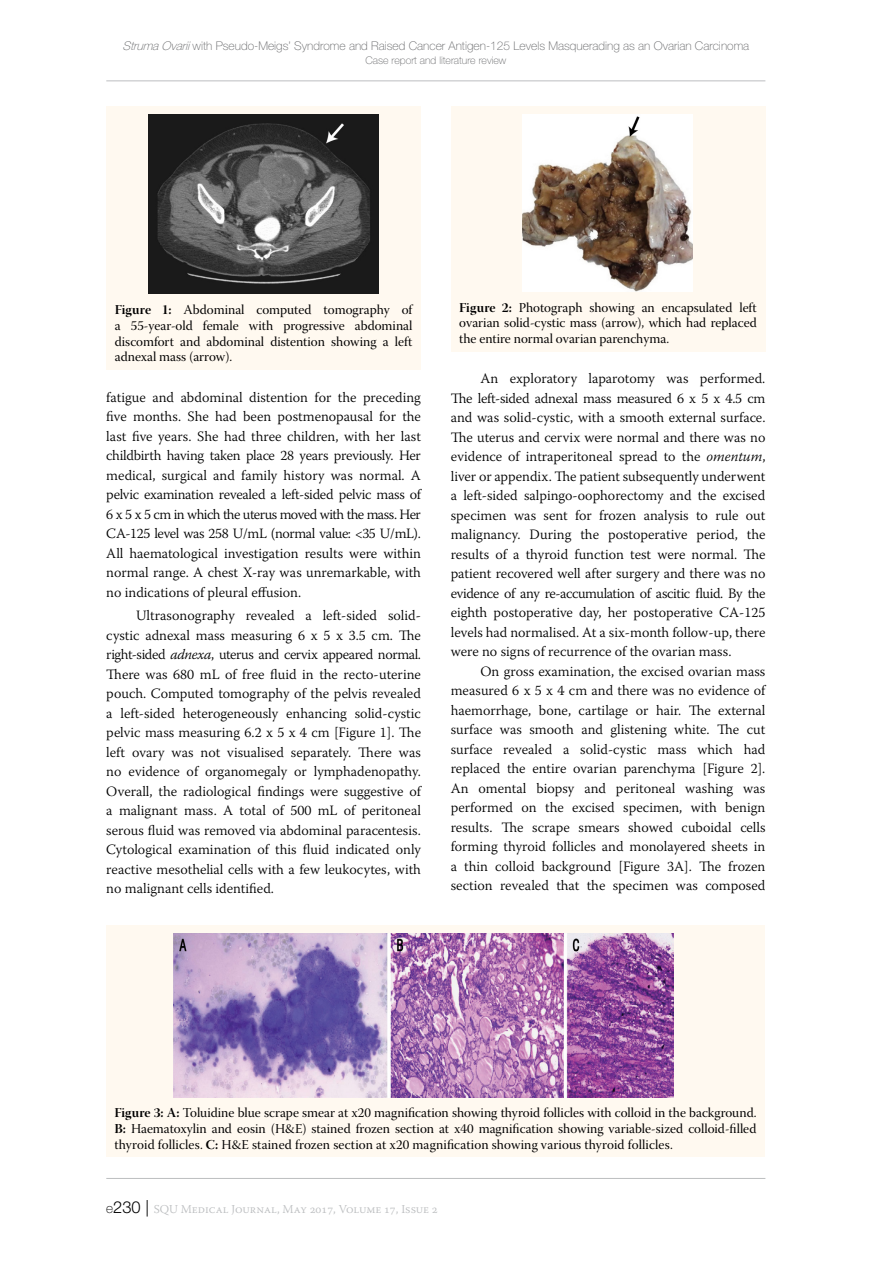
<style>
.page{position:relative;width:893px;height:1263px;background:#fff}
.page>*{position:absolute;margin:0;border:0;box-sizing:border-box;transform-origin:0 0}
.t1{font:300 14.25px/19.5px "Warnock Pro";color:#000;text-align:justify}
.t2{font:13.5px/15.8px "Warnock Pro Subh";color:#000;text-align:justify}
.t3{font:100 12px "Helvetica Neue LT Pro";color:#636466}
.t4{font:300 12px "Warnock Pro";color:#bcbec0}
.t5{font:100 10.5px "Helvetica Neue LT Pro";color:#636466}
.s1{font-style:italic}
.s2{font-family:"Warnock Pro Bold Disp"}
.s3{font-family:"Helvetica Neue LT Pro";font-weight:100;font-size:13.5px;color:#000}
.s4{font-family:"Helvetica Neue LT Pro";font-size:16.5px;color:#000}
</style>
<div class="page">
<hr style="left:106px;top:81px;width:659px;height:1px;background:#bcbec0">
<hr style="left:106px;top:1178px;width:659px;height:1px;background:#bcbec0">
<div style="left:106px;top:106px;width:315px;height:264px;background:#fff9f0"></div>
<img style="left:148px;top:115px;width:230px;height:179px">
<div style="left:106px;top:925px;width:659px;height:232px;background:#fff9f0"></div>
<img style="left:174px;top:934px;width:500px;height:163px">
<div style="left:451px;top:106px;width:314px;height:246px;background:#fff9f0"></div>
<img style="left:523px;top:115px;width:169px;height:177px">
<p class="t3" style="left:123px;top:39px;width:628px"><span class="s1">StrumaOvarii</span>with Pseudo-Meigs’ Syndrome and Raised Cancer Antigen-125 Levels Masquerading as an Ovarian Carcinoma</p>
<p class="t5" style="left:365px;top:54px;width:142px">Case report and literature review</p>
<p class="t2" style="left:115px;top:303px;width:299px"><span class="s2">Figure 1:</span> Abdominal computed tomography of a 55-year-old female with progressive abdominal discomfort and abdominal distention showing a left adnexal mass (arrow).</p>
<p class="t1" style="left:106px;top:387px;width:316px">fatigue and abdominal distention for the preceding five months. She had been postmenopausal for the last five years. She had three children, with her last childbirth having taken place 28 years previously. Her medical, surgical and family history was normal. A pelvic examination revealed a left-sided pelvic mass of 6 x 5 x 5 cm in which the uterus moved with the mass. Her CA-125 level was 258 U/mL (normal value: &lt;35 U/mL).<br>All haematological investigation results were within normal range. A chest X-ray was unremarkable, with no indications of pleural effusion.</p>
<p class="t1" style="left:106px;top:606px;width:316px;text-indent:30px">Ultrasonography revealed a left-sided solid&shy;cystic adnexal mass measuring 6 x 5 x 3.5 cm. The right-sided <span class="s1">adnexa</span>, uterus and cervix appeared normal.<br>There was 680 mL of free fluid in the recto-uterine pouch. Computed tomography of the pelvis revealed a left-sided heterogeneously enhancing solid-cystic pelvic mass measuring 6.2 x 5 x 4 cm [Figure 1]. The left ovary was not visualised separately. There was no evidence of organomegaly or lymphadenopathy.<br>Overall, the radiological findings were suggestive of a malignant mass. A total of 500 mL of peritoneal serous fluid was removed via abdominal paracentesis.<br>Cytological examination of this fluid indicated only reactive mesothelial cells with a few leukocytes, with no malignant cells identified.</p>
<p class="t2" style="left:459px;top:301px;width:299px"><span class="s2">Figure 2:</span> Photograph showing an encapsulated left ovarian solid-cystic mass (arrow), which had replaced the entire normal ovarian parenchyma.</p>
<p class="t1" style="left:451px;top:368px;width:316px;text-indent:30px">An exploratory laparotomy was performed.<br>The left-sided adnexal mass measured 6 x 5 x 4.5 cm and was solid-cystic, with a smooth external surface.<br>The uterus and cervix were normal and there was no evidence of intraperitoneal spread to the <span class="s1">omentum</span>, liver or appendix. The patient subsequently underwent a left-sided salpingo-oophorectomy and the excised specimen was sent for frozen analysis to rule out malignancy. During the postoperative period, the results of a thyroid function test were normal. The patient recovered well after surgery and there was no evidence of any re-accumulation of ascitic fluid. By the eighth postoperative day, her postoperative CA-125 levels had normalised. At a six-month follow-up, there were no signs of recurrence of the ovarian mass.</p>
<p class="t1" style="left:451px;top:661px;width:316px;text-indent:30px">On gross examination, the excised ovarian mass measured 6 x 5 x 4 cm and there was no evidence of haemorrhage, bone, cartilage or hair. The external surface was smooth and glistening white. The cut surface revealed a solid-cystic mass which had replaced the entire ovarian parenchyma [Figure 2].<br>An omental biopsy and peritoneal washing was performed on the excised specimen, with benign results. The scrape smears showed cuboidal cells forming thyroid follicles and monolayered sheets in a thin colloid background [Figure 3A]. The frozen section revealed that the specimen was composed</p>
<p class="t2" style="left:114px;top:1106px;width:644px"><span class="s2">Figure 3: A:</span> Toluidine blue scrape smear at x20 magnification showing thyroid follicles with colloid in the background.<br><span class="s2">B:</span> Haematoxylin and eosin (H&amp;E) stained frozen section at x40 magnification showing variable-sized colloid-filled thyroid follicles. <span class="s2">C:</span> H&amp;E stained frozen section at x20 magnification showing various thyroid follicles.</p>
<p class="t4" style="left:106px;top:1201px;width:333px"><span class="s3">e</span><span class="s4">230 |</span> SQU Medical Journal, May 2017, Volume 17, Issue 2</p>
</div>
